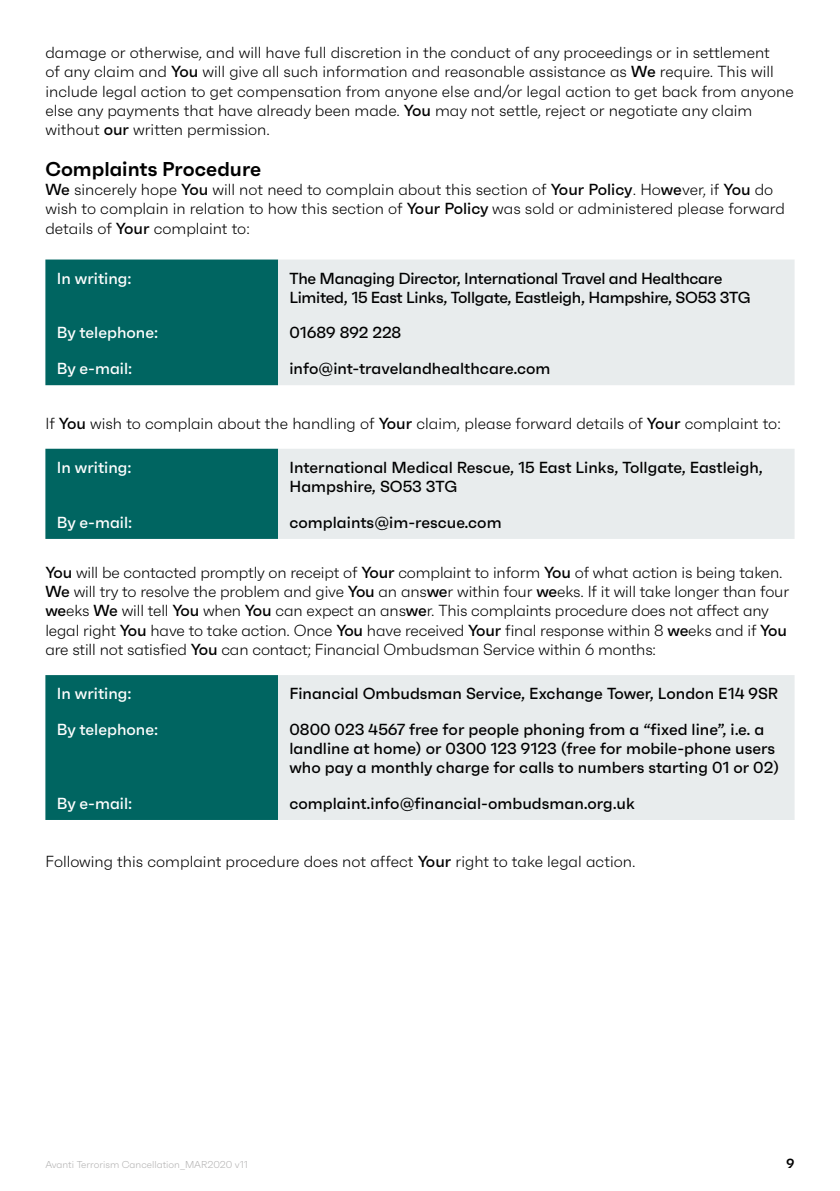
<style>
.page{position:relative;width:840px;height:1191px;background:#fff}
.page>*{position:absolute;margin:0;border:0;box-sizing:border-box;transform-origin:0 0}
.t1{font:600 20px "Faktum";color:#000}
.t2{font:300 16px/19.2px "Faktum";color:#000}
.t3{font:500 16px/19.2px "Faktum";color:#000}
.t4{font:500 16px/19.2px "Faktum";letter-spacing:-.02em;color:#000}
.t5{font:500 16px "Faktum";color:#fff}
.t6{font:600 13.4px "Faktum";color:#000}
.t7{font:300 10px "Faktum";color:#b3b2b2}
.s1{font-weight:500}
</style>
<div class="page">
<div style="left:45px;top:259px;width:233px;height:126px;background:#006561"></div>
<div style="left:278px;top:259px;width:516px;height:126px;background:#e8eced"></div>
<div style="left:45px;top:449px;width:233px;height:90px;background:#006561"></div>
<div style="left:278px;top:449px;width:516px;height:90px;background:#e8eced"></div>
<div style="left:45px;top:675px;width:233px;height:145px;background:#006561"></div>
<div style="left:278px;top:675px;width:516px;height:145px;background:#e8eced"></div>
<p class="t2" style="left:45px;top:43px;width:749px">damage or otherwise, and will have full discretion in the conduct of any proceedings or in settlement<br>of any claim and <span class="s1">You</span> will give all such information and reasonable assistance as <span class="s1">We</span> require. This will include legal action to get compensation from anyone else and/or legal action to get back from anyone else any payments that have already been made. <span class="s1">You</span> may not settle, reject or negotiate any claim without <span class="s1">our</span> written permission.</p>
<p class="t1" style="left:45px;top:157px;width:217px">Complaints Procedure</p>
<p class="t2" style="left:45px;top:180px;width:740px"><span class="s1">We</span> sincerely hope <span class="s1">You</span> will not need to complain about this section of <span class="s1">Your Policy</span>. Ho<span class="s1">we</span>ver, if <span class="s1">You</span> do wish to complain in relation to how this section of <span class="s1">Your Policy</span> was sold or administered please forward details of <span class="s1">Your</span> complaint to:</p>
<p class="t5" style="left:57px;top:268px;width:76px">In writing:</p>
<p class="t4" style="left:289px;top:268px;width:462px">The Managing Director, International Travel and Healthcare<br>Limited, 15 East Links, Tollgate, Eastleigh, Hampshire, SO53 3TG</p>
<p class="t5" style="left:57px;top:323px;width:103px">By telephone:</p>
<p class="t3" style="left:289px;top:323px;width:113px">01689 892 228</p>
<p class="t5" style="left:57px;top:359px;width:77px">By e-mail:</p>
<p class="t3" style="left:289px;top:358px;width:262px">info@int-travelandhealthcare.com</p>
<p class="t2" style="left:45px;top:413px;width:736px">If <span class="s1">You</span> wish to complain about the handling of <span class="s1">Your</span> claim, please forward details of <span class="s1">Your</span> complaint to:</p>
<p class="t5" style="left:57px;top:457px;width:76px">In writing:</p>
<p class="t3" style="left:289px;top:457px;width:474px">International Medical Rescue, 15 East Links, Tollgate, Eastleigh,<br>Hampshire, SO53 3TG</p>
<p class="t5" style="left:57px;top:512px;width:77px">By e-mail:</p>
<p class="t3" style="left:289px;top:512px;width:213px">complaints@im-rescue.com</p>
<p class="t2" style="left:45px;top:563px;width:745px"><span class="s1">You</span> will be contacted promptly on receipt of <span class="s1">Your</span> complaint to inform <span class="s1">You</span> of what action is being taken.<br><span class="s1">We</span> will try to resolve the problem and give <span class="s1">You</span> an ans<span class="s1">we</span>r within four <span class="s1">we</span>eks. If it will take longer than four <span class="s1">we</span>eks <span class="s1">We</span> will tell <span class="s1">You</span> when <span class="s1">You</span> can expect an ans<span class="s1">we</span>r. This complaints procedure does not affect any legal right <span class="s1">You</span> have to take action. Once <span class="s1">You</span> have received <span class="s1">Your</span> final response within 8 <span class="s1">we</span>eks and if <span class="s1">You </span>are still not satisfied <span class="s1">You</span> can contact; Financial Ombudsman Service within 6 months:</p>
<p class="t5" style="left:57px;top:684px;width:76px">In writing:</p>
<p class="t3" style="left:289px;top:684px;width:490px">Financial Ombudsman Service, Exchange Tower, London E14 9SR</p>
<p class="t5" style="left:57px;top:719px;width:103px">By telephone:</p>
<p class="t3" style="left:289px;top:719px;width:491px">0800 023 4567 free for people phoning from a “fixed line”, i.e. a landline at home) or 0300 123 9123 (free for mobile-phone users who pay a monthly charge for calls to numbers starting 01 or 02)</p>
<p class="t5" style="left:57px;top:793px;width:77px">By e-mail:</p>
<p class="t3" style="left:289px;top:793px;width:347px">complaint.info@financial-ombudsman.org.uk</p>
<p class="t2" style="left:45px;top:852px;width:591px">Following this complaint procedure does not affect <span class="s1">Your</span> right to take legal action.</p>
<p class="t7" style="left:45px;top:1159px;width:204px">Avanti Terrorism Cancellation_MAR2020 v11</p>
<p class="t6" style="left:786px;top:1155px;width:10px">9</p>
</div>
